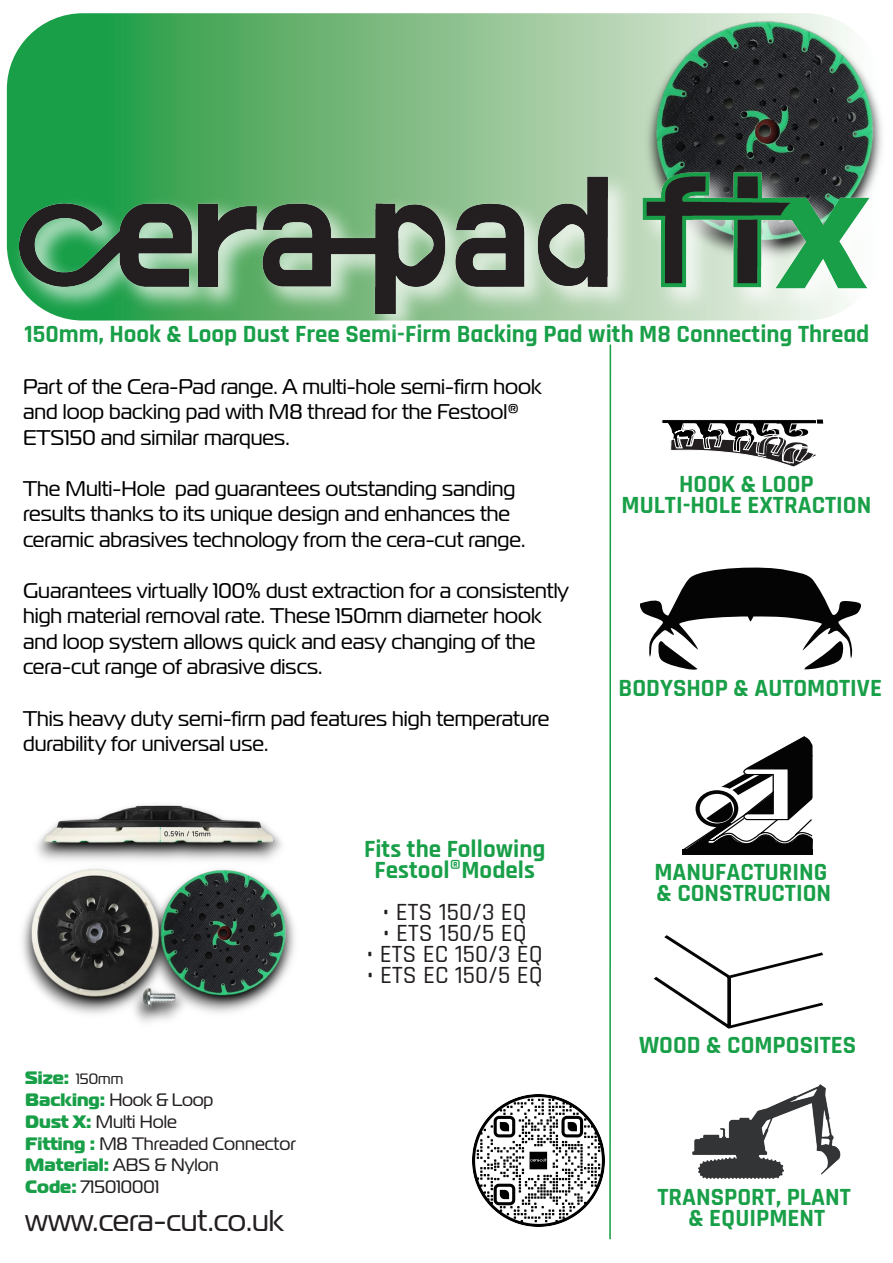
<style>
.page{position:relative;width:893px;height:1263px;background:#fff}
.page>*{position:absolute;margin:0;border:0;box-sizing:border-box;transform-origin:0 0}
.t1{font:30px "Magistral";color:#231f20}
.t2{font:700 25.05px/21px "Rajdhani";color:#189f48;text-align:center}
.t3{font:500 25.05px "Rajdhani";color:#231f20}
.t4{font:21.3px/25.5px "Magistral";color:#000001}
.t5{font:18px/21.8px "Magistral";color:#231f20}
.s1{font-weight:800;color:#189f48}
.s2{font-size:15px}
</style>
<div class="page">
<svg style="left:7px;top:13px;width:608px;height:147px;background:#67b576"></svg>
<svg style="left:661px;top:419px;width:162px;height:48px"></svg>
<svg style="left:640px;top:567px;width:221px;height:103px"></svg>
<div style="left:683px;top:850px;width:129px;height:5px;background:#050404"></div>
<div style="left:682px;top:850px;width:129px;height:5px;background:#050404"></div>
<svg style="left:682px;top:736px;width:131px;height:117px"></svg>
<img style="left:692px;top:1084px;width:149px;height:95px">
<svg style="left:654px;top:935px;width:169px;height:94px"></svg>
<hr style="left:609px;top:344px;width:2px;height:895px;background:#189f48">
<img style="left:473px;top:1095px;width:132px;height:132px">
<img style="left:615px;top:13px;width:267px;height:147px">
<img style="left:22px;top:805px;width:273px;height:218px">
<img style="left:6px;top:160px;width:874px;height:186px">
<img style="left:19px;top:172px;width:850px;height:141px">
<p class="t2" style="left:24px;top:325px;width:846px">150mm, Hook &amp; Loop Dust Free Semi-Firm Backing Pad with M8 Connecting Thread</p>
<p class="t4" style="left:23px;top:373px;width:520px">Part of the Cera-Pad range. A multi-hole semi-firm hook and loop backing pad with M8 thread for the Festool®<br>ETS150 and similar marques.</p>
<p class="t4" style="left:23px;top:475px;width:504px">The Multi-Hole pad guarantees outstanding sanding results thanks to its unique design and enhances the ceramic abrasives technology from the cera-cut range.</p>
<p class="t4" style="left:23px;top:578px;width:547px">Guarantees virtually 100% dust extraction for a consistently high material removal rate. These 150mm diameter hook and loop system allows quick and easy changing of the cera-cut range of abrasive discs.</p>
<p class="t4" style="left:23px;top:705px;width:528px">This heavy duty semi-firm pad features high temperature durability for universal use.</p>
<p class="t2" style="left:364px;top:839px;width:183px">Fits the Following<br>Festool®Models</p>
<p class="t3" style="left:383px;top:897px;width:146px">• ETS 150/3 EQ</p>
<p class="t3" style="left:383px;top:918px;width:146px">• ETS 150/5 EQ</p>
<p class="t3" style="left:367px;top:939px;width:178px">• ETS EC 150/3 EQ</p>
<p class="t3" style="left:367px;top:960px;width:178px">• ETS EC 150/5 EQ</p>
<p class="t2" style="left:622px;top:474px;width:251px">HOOK &amp; LOOP<br>MULTI-HOLE EXTRACTION</p>
<p class="t2" style="left:618px;top:678px;width:265px">BODYSHOP &amp; AUTOMOTIVE</p>
<p class="t2" style="left:654px;top:862px;width:178px;text-align:left">MANUFACTURING &amp; CONSTRUCTION</p>
<p class="t2" style="left:639px;top:1035px;width:219px">WOOD &amp; COMPOSITES</p>
<p class="t5" style="left:25px;top:1067px;width:272px"><span class="s1">Size:</span> <span class="s2">150mm<br></span><span class="s1">Backing:</span> Hook &amp; Loop<br><span class="s1">Dust X:</span> Multi Hole<br><span class="s1">Fitting :</span> M8 Threaded Connector<br><span class="s1">Material:</span> ABS &amp; Nylon<br><span class="s1">Code:</span> 715010001</p>
<p class="t2" style="left:657px;top:1187px;width:195px">TRANSPORT, PLANT</p>
<h1 class="t1" style="left:25px;top:1202px;width:260px">www.cera-cut.co.uk</h1>
<p class="t2" style="left:688px;top:1208px;width:138px">&amp; EQUIPMENT</p>
</div>
